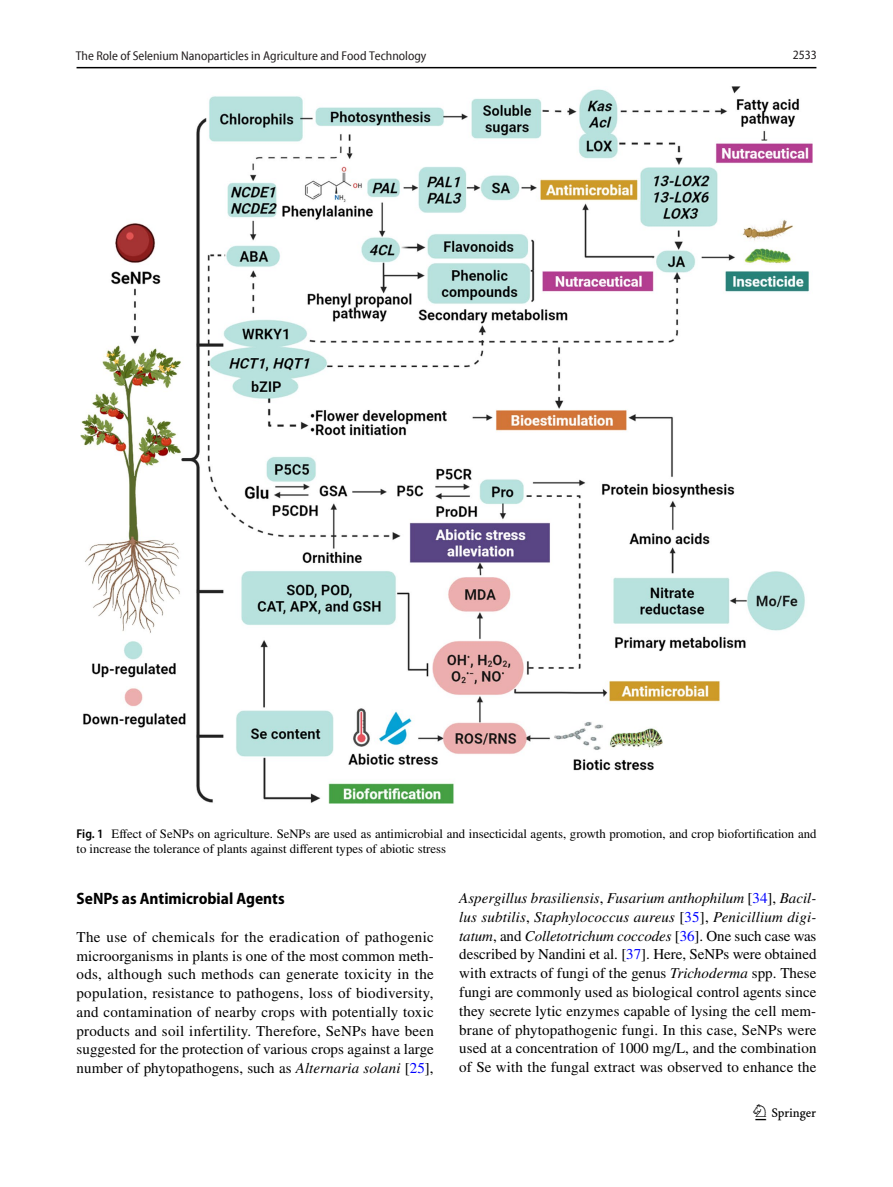
<style>
.page{position:relative;width:893px;height:1187px;background:#fff}
.page>*{position:absolute;margin:0;border:0;box-sizing:border-box;transform-origin:0 0}
.t1{font:22.5px "Springnew Regular 2";color:#000}
.t2{font:700 semi-condensed 16.5px "Myriad Pro";color:#000}
.t3{font:15px/18.8px "STIX";letter-spacing:.005em;color:#000;text-align:justify}
.t4{font:12.75px/15px "STIX";color:#000}
.t5{font:semi-condensed 12.75px "Myriad Pro Unic";color:#231f20}
.t6{font:semi-condensed 12.75px "Bdfvyg Myriad Pro Unic";color:#231f20}
.s1{font-family:"Myriad Pro";font-weight:600;font-stretch:semi-condensed}
.s2{font-style:italic}
.s3{color:#00f}
</style>
<div class="page">
<hr style="left:77px;top:67px;width:739px;height:1px;background:#000">
<img style="left:81px;top:87px;width:731px;height:716px">
<p class="t5" style="left:76px;top:51px;width:352px">The Role of Selenium Nanoparticles in Agriculture and Food Technology</p>
<p class="t6" style="left:793px;top:50px;width:26px">2533</p>
<p class="t4" style="left:77px;top:827px;width:741px"><span class="s1">Fig. 1</span> Effect of SeNPs on agriculture. SeNPs are used as antimicrobial and insecticidal agents, growth promotion, and crop biofortification and to increase the tolerance of plants against different types of abiotic stress</p>
<p class="t2" style="left:77px;top:889px;width:210px">SeNPs as Antimicrobial Agents</p>
<p class="t3" style="left:77px;top:928px;width:359px">The use of chemicals for the eradication of pathogenic microorganisms in plants is one of the most common meth&shy;ods, although such methods can generate toxicity in the population, resistance to pathogens, loss of biodiversity, and contamination of nearby crops with potentially toxic products and soil infertility. Therefore, SeNPs have been suggested for the protection of various crops against a large number of phytopathogens, such as <span class="s2">Alternaria solani</span> [<span class="s3">25</span>],</p>
<p class="t3" style="left:459px;top:889px;width:359px"><span class="s2">Aspergillus brasiliensis</span>, <span class="s2">Fusarium anthophilum</span> [<span class="s3">34</span>], <span class="s2">Bacil&shy;lus subtilis</span>, <span class="s2">Staphylococcus aureus</span> [<span class="s3">35</span>], <span class="s2">Penicillium digi&shy;tatum</span>, and <span class="s2">Colletotrichum coccodes</span> [<span class="s3">36</span>]. One such case was described by Nandini et al. [<span class="s3">37</span>]. Here, SeNPs were obtained with extracts of fungi of the genus <span class="s2">Trichoderma</span> spp. These fungi are commonly used as biological control agents since they secrete lytic enzymes capable of lysing the cell mem&shy;brane of phytopathogenic fungi. In this case, SeNPs were used at a concentration of 1000 mg/L, and the combination of Se with the fungal extract was observed to enhance the</p>
<h1 class="t1" style="left:755px;top:1104px;width:62px">1 3</h1>
</div>
